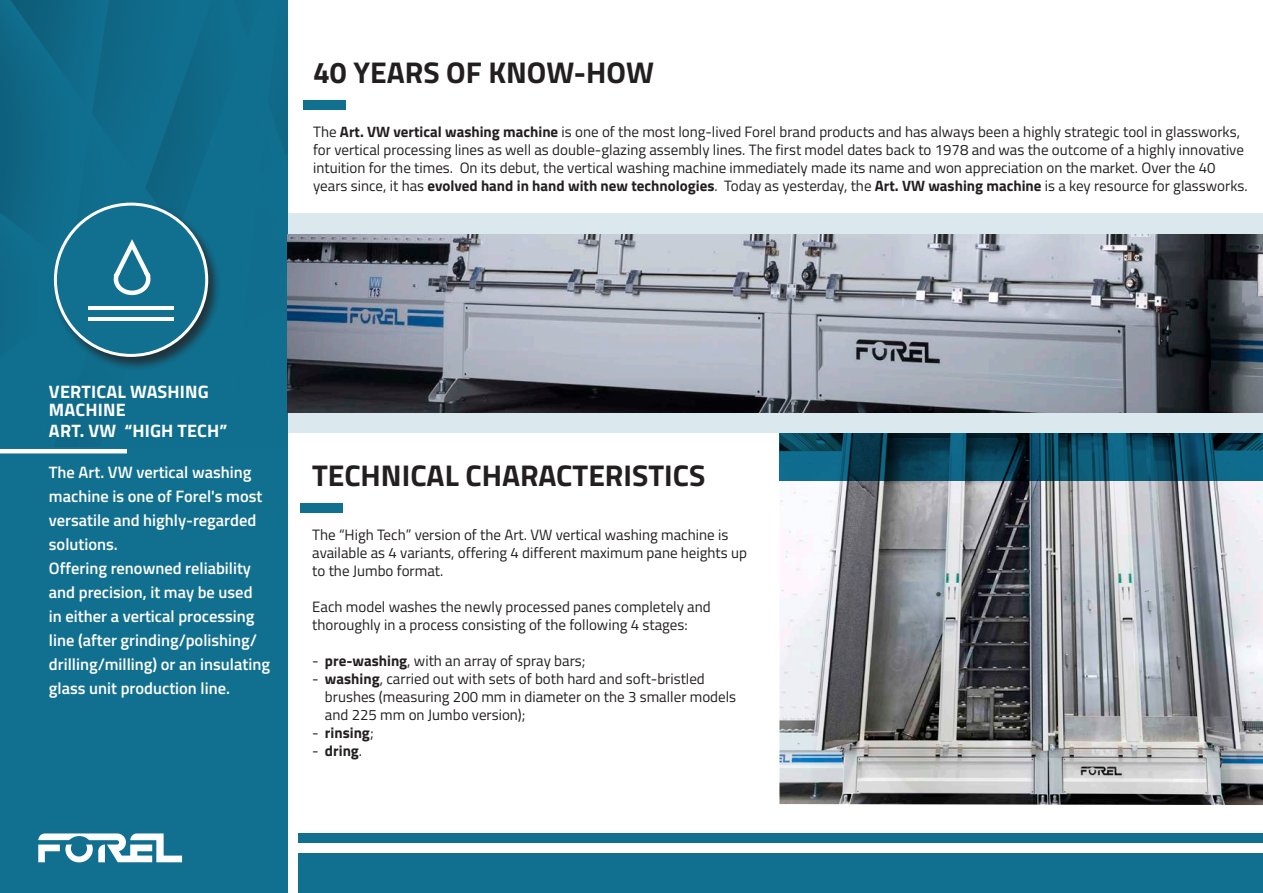
<style>
.page{position:relative;width:1263px;height:893px;background:#fff}
.page>*{position:absolute;margin:0;border:0;box-sizing:border-box;transform-origin:0 0}
.t1{font:700 30px "Titillium Web";color:#231f20}
.t2{font:700 18px/21px "Titillium Web";letter-spacing:.01em;color:#fff}
.t3{font:600 16.5px/24px "Titillium Web";color:#fff}
.t4{font:15px/18px "Titillium Web";color:#231f20}
.t5{font:700 15px "Titillium Web";color:#231f20}
.s1{font-weight:700}
.s2{font-weight:400}
</style>
<div class="page">
<div style="left:0;top:0;width:288px;height:893px;background:#117090"></div>
<div style="left:298px;top:854px;width:965px;height:39px;background:#117090"></div>
<div style="left:304px;top:100px;width:42px;height:10px;background:#117090"></div>
<svg style="left:38px;top:833px;width:144px;height:29px"></svg>
<img style="left:0;top:0;width:288px;height:441px">
<hr style="left:0;top:449px;width:127px;height:4px;background:#fff">
<div style="left:298px;top:833px;width:965px;height:10px;background:#117090"></div>
<div style="left:51px;top:201px;width:171px;height:170px;background:#231f20;opacity:.75"></div>
<div style="left:55px;top:204px;width:152px;height:151px;background:#117090;border-radius:50%"></div>
<div style="left:54px;top:203px;width:154px;height:154px;border:3px solid #fff;border-radius:50%"></div>
<hr style="left:88px;top:317px;width:86px;height:3px;background:#fff">
<hr style="left:88px;top:306px;width:86px;height:4px;background:#fff">
<svg style="left:113px;top:239px;width:38px;height:57px"></svg>
<div style="left:300px;top:503px;width:43px;height:10px;background:#117090"></div>
<img style="left:779px;top:481px;width:484px;height:324px">
<svg style="left:779px;top:433px;width:484px;height:48px;background:#0a485f"></svg>
<div style="left:288px;top:214px;width:975px;height:219px;background:#dbe9ee"></div>
<img style="left:288px;top:234px;width:975px;height:179px">
<p class="t1" style="left:313px;top:50px;width:342px">40 YEARS OF KNOW-HOW</p>
<p class="t4" style="left:313px;top:122px;width:936px">The <span class="s1">Art. VW vertical washing machine</span> is one of the most long-lived Forel brand products and has always been a highly strategic tool in glassworks, for vertical processing lines as well as double-glazing assembly lines. The first model dates back to 1978 and was the outcome of a highly innovative intuition for the times. On its debut, the vertical washing machine immediately made its name and won appreciation on the market. Over the 40 years since, it has <span class="s1">evolved hand in hand with new technologies</span>. Today as yesterday, the <span class="s1">Art. VW washing machine</span> is a key resource for glassworks.</p>
<p class="t2" style="left:49px;top:380px;width:161px">VERTICAL WASHING</p>
<p class="t2" style="left:49px;top:398px;width:180px">MACHINE<br>ART. VW “HIGH TECH”</p>
<p class="t3" style="left:49px;top:459px;width:215px">The Art. VW vertical washing machine is one of Forel's most versatile and highly-regarded solutions.</p>
<p class="t3" style="left:49px;top:555px;width:223px">Offering renowned reliability and precision, it may be used<br>in either a vertical processing line (after grinding/polishing/ drilling/milling) or an insulating glass unit production line.</p>
<p class="t1" style="left:312px;top:453px;width:395px">TECHNICAL CHARACTERISTICS</p>
<p class="t4" style="left:312px;top:525px;width:436px">The “High Tech” version of the Art. VW vertical washing machine is available as 4 variants, offering 4 different maximum pane heights up to the Jumbo format.</p>
<p class="t4" style="left:312px;top:597px;width:400px">Each model washes the newly processed panes completely and thoroughly in a process consisting of the following 4 stages:</p>
<p class="t4" style="left:312px;top:651px;width:275px">- <span class="s1">pre-washing</span>, with an array of spray bars;</p>
<p class="t4" style="left:325px;top:669px;width:413px;text-indent:-13px">- <span class="s1">washing</span>, carried out with sets of both hard and soft-bristled brushes (measuring 200 mm in diameter on the 3 smaller models and 225 mm on Jumbo version);</p>
<p class="t5" style="left:312px;top:722px;width:63px"><span class="s2">-</span> rinsing<span class="s2">;</span></p>
<p class="t5" style="left:312px;top:740px;width:51px"><span class="s2">-</span> dring<span class="s2">.</span></p>
</div>
